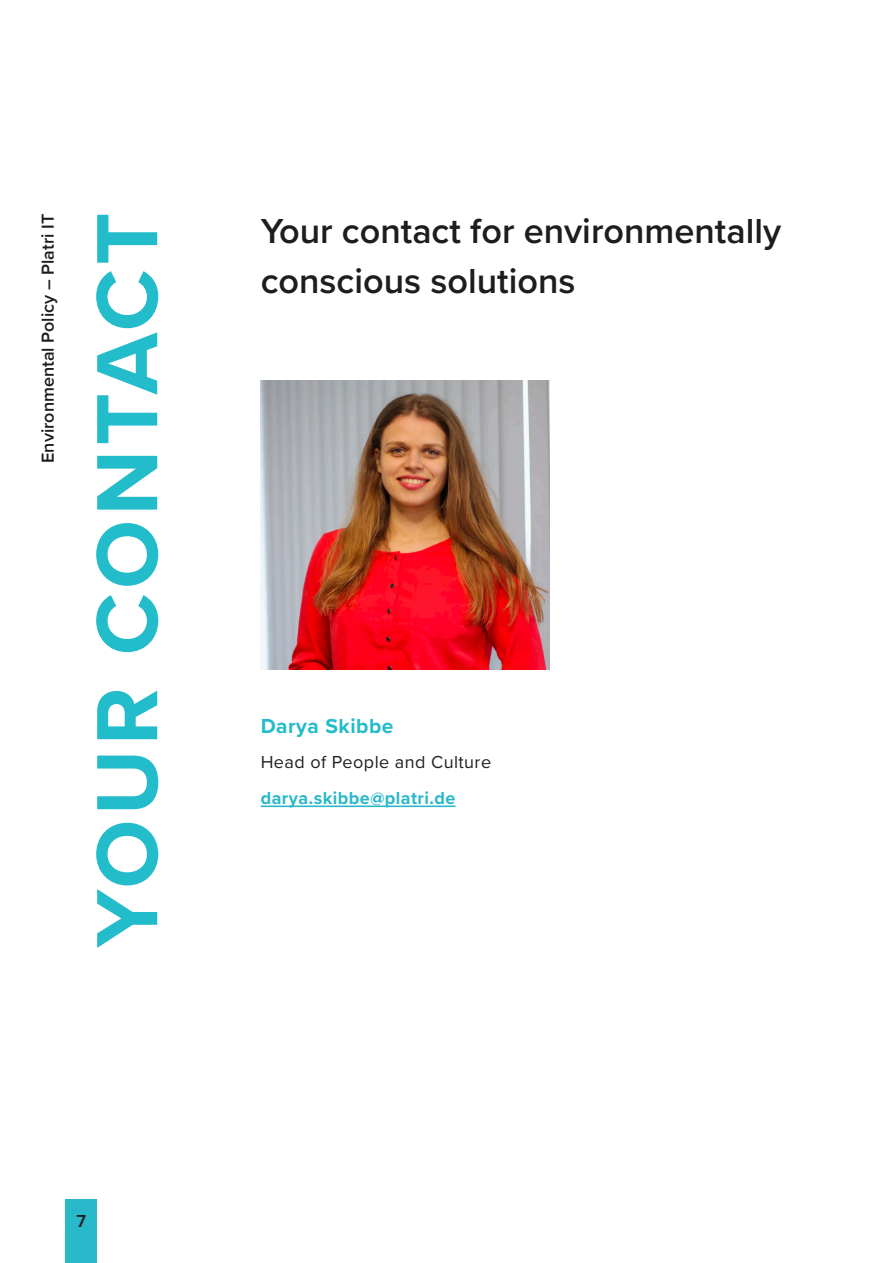
<style>
.page{position:relative;width:893px;height:1263px;background:#fff}
.page>*{position:absolute;margin:0;border:0;box-sizing:border-box;transform-origin:0 0}
.t1{font:700 90px "Proxima Nova";letter-spacing:.05em;color:#23bcca}
.Title_Page{font:600 36px/49.5px "Proxima Nova";color:#1c1d1c}
.Body_Text{font:700 21px "Proxima Nova";letter-spacing:.025em;color:#23bcca}
.t2{font:600 18px "Proxima Nova";color:#1c1d1c}
.Body_Text-2{font:18px "Proxima Nova";letter-spacing:.025em;color:#231f20}
.Body_Text-3{font:700 18px "Proxima Nova";letter-spacing:.025em;color:#29b8ca}
</style>
<div class="page">
<div style="left:65px;top:1199px;width:32px;height:64px;background:#29b8ca"></div>
<hr style="left:261px;top:805px;width:194px;height:2px;background:#29b8ca">
<img style="left:261px;top:380px;width:289px;height:289px">
<p class="t2" style="left:35px;top:463px;width:250px;rotate:-90deg">Environmental Policy – Platri IT</p>
<p class="t1" style="left:60px;top:947px;width:736px;rotate:-90deg">YOUR CONTACT</p>
<p class="Title_Page" style="left:261px;top:205px;width:522px">Your contact for environmentally conscious solutions</p>
<p class="Body_Text" style="left:261px;top:710px;width:134px">Darya Skibbe</p>
<p class="Body_Text-2" style="left:261px;top:749px;width:232px">Head of People and Culture</p>
<p class="Body_Text-3" style="left:261px;top:784px;width:196px">darya.skibbe@platri.de</p>
<p class="t2" style="left:77px;top:1208px;width:11px">7</p>
</div>
